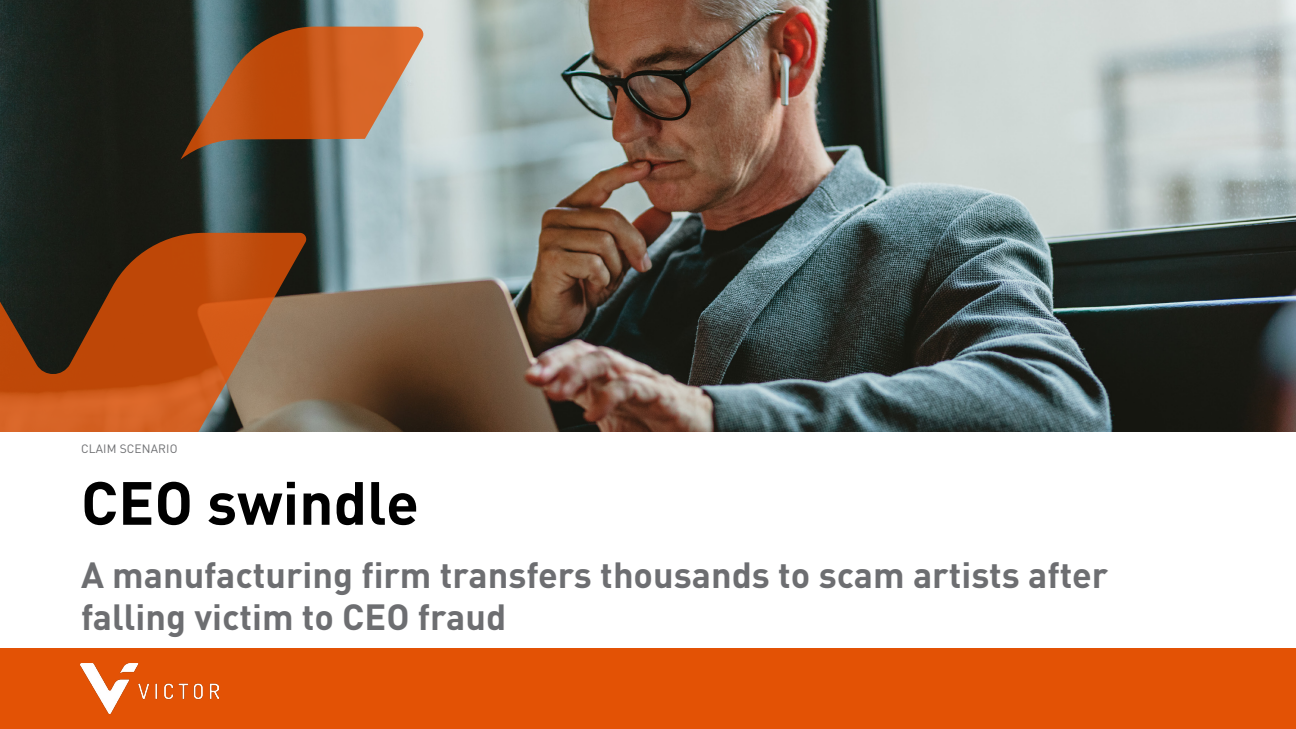
<style>
.page{position:relative;width:1296px;height:729px;background:#fff}
.page>*{position:absolute;margin:0;border:0;box-sizing:border-box;transform-origin:0 0}
.Cover_Title_40_48{font:700 60px "DINOT";color:#000}
.Cover_Title_40_48-2{font:700 36px/42px "DINOT";color:#6d6e71}
.Sub-nomenclature_8_10{font:12px "DINOT";letter-spacing:.01em;color:#6d6e71}
</style>
<div class="page">
<img style="left:0;top:0;width:1296px;height:432px">
<div style="left:0;top:648px;width:1296px;height:81px;background:#e35205"></div>
<img style="left:80px;top:664px;width:138px;height:49px">
<svg style="left:0;top:233px;width:308px;height:199px;background:#934a1f"></svg>
<svg style="left:181px;top:27px;width:244px;height:133px;background:#a06541"></svg>
<p class="Sub-nomenclature_8_10" style="left:81px;top:439px;width:98px">CLAIM SCENARIO</p>
<h1 class="Cover_Title_40_48" style="left:81px;top:456px;width:339px">CEO swindle</h1>
<h1 class="Cover_Title_40_48-2" style="left:81px;top:551px;width:1029px">A manufacturing firm transfers thousands to scam artists after falling victim to CEO fraud</h1>
</div>
